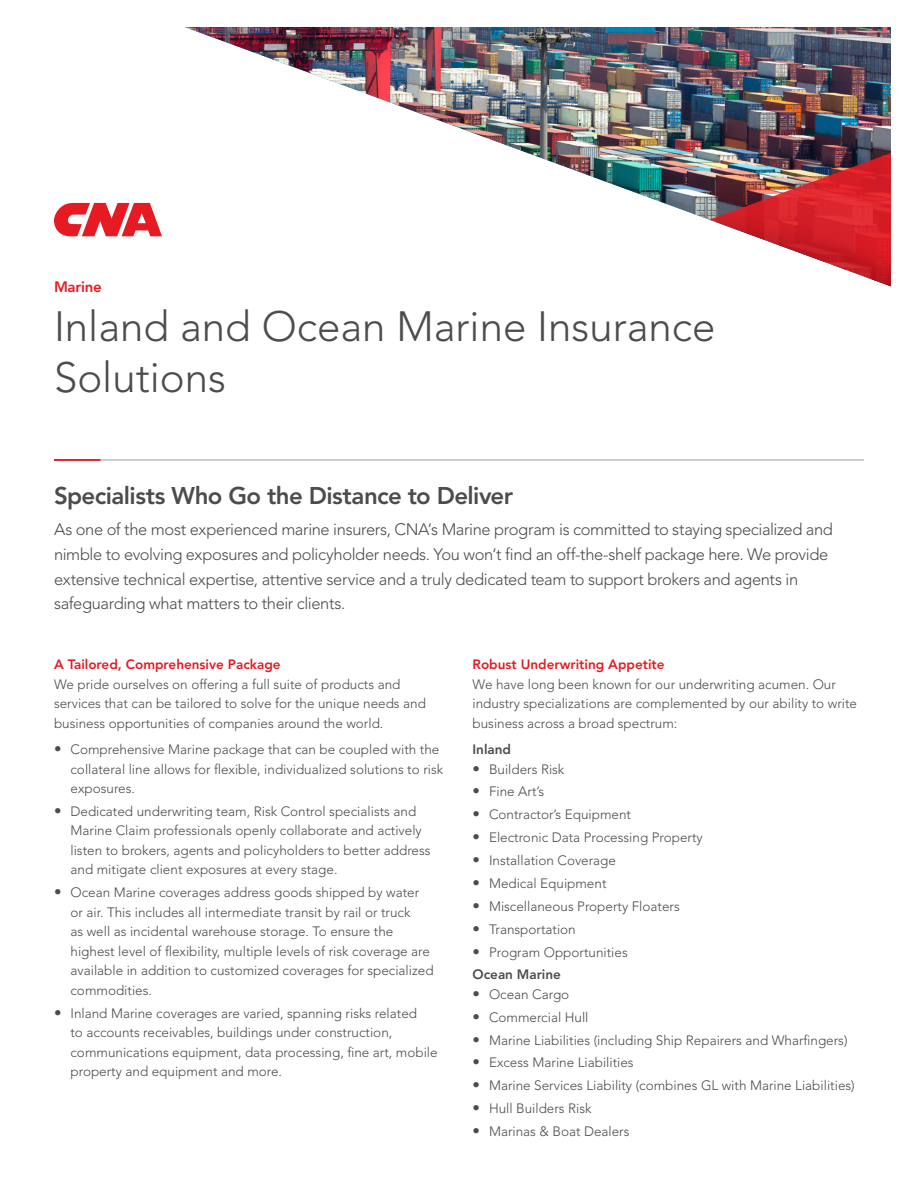
<style>
.page{position:relative;width:918px;height:1188px;background:#fff}
.page>*{position:absolute;margin:0;border:0;box-sizing:border-box;transform-origin:0 0}
.Sell_Sheet_Headline{font:300 42px/51px "Avenir LT Std";color:#4b4c4d}
.Sell_Sheet_Section_T{font:800 24px "Avenir LT Std";letter-spacing:-.025em;color:#4b4c4d}
.Sell_Sheet_Section_I{font:300 16.5px/24.6px "Avenir LT Std";letter-spacing:-.025em;color:#4b4c4d}
.Sell_Sheet_Section_T-2{font:800 15px "Avenir LT Std";letter-spacing:-.015em;color:#e51a23}
.Sell_Sheet_Body_-_9p{font:300 13.5px/19.5px "Avenir LT Std";color:#4b4c4d}
.Sell_Sheet_Section_S{font:800 13.5px "Avenir LT Std";color:#e51a23}
.Sell_Sheet_Section_S-2{font:800 13.5px "Avenir LT Std";color:#4b4c4d}
.s1{font-weight:800;font-size:15px}
</style>
<div class="page">
<img style="left:184px;top:27px;width:707px;height:193px">
<img style="left:710px;top:153px;width:181px;height:133px">
<svg style="left:54px;top:203px;width:108px;height:33px"></svg>
<hr style="left:54px;top:460px;width:810px;height:1px;background:#a0a1a5">
<hr style="left:54px;top:459px;width:46px;height:2px;background:#e51a23">
<p class="Sell_Sheet_Section_T-2" style="left:54px;top:278px;width:49px">Marine</p>
<p class="Sell_Sheet_Headline" style="left:54px;top:301px;width:663px">Inland and Ocean Marine Insurance<br>Solutions</p>
<p class="Sell_Sheet_Section_T" style="left:54px;top:482px;width:461px">Specialists Who Go the Distance to Deliver</p>
<p class="Sell_Sheet_Section_I" style="left:54px;top:518px;width:781px">As one of the most experienced marine insurers, CNA’s Marine program is committed to staying specialized and nimble to evolving exposures and policyholder needs. You won’t find an off-the-shelf package here. We provide extensive technical expertise, attentive service and a truly dedicated team to support brokers and agents in safeguarding what matters to their clients.</p>
<p class="Sell_Sheet_Section_S" style="left:54px;top:657px;width:228px">A Tailored, Comprehensive Package</p>
<p class="Sell_Sheet_Body_-_9p" style="left:54px;top:674px;width:373px">We pride ourselves on offering a full suite of products and services that can be tailored to solve for the unique needs and business opportunities of companies around the world.</p>
<p class="Sell_Sheet_Body_-_9p" style="left:70px;top:740px;width:374px;text-indent:-16px"><span class="s1">•</span> Comprehensive Marine package that can be coupled with the collateral line allows for flexible, individualized solutions to risk exposures.</p>
<p class="Sell_Sheet_Body_-_9p" style="left:70px;top:802px;width:362px;text-indent:-16px"><span class="s1">•</span> Dedicated underwriting team, Risk Control specialists and Marine Claim professionals openly collaborate and actively listen to brokers, agents and policyholders to better address and mitigate client exposures at every stage.</p>
<p class="Sell_Sheet_Body_-_9p" style="left:70px;top:883px;width:365px;text-indent:-16px"><span class="s1">•</span> Ocean Marine coverages address goods shipped by water or air. This includes all intermediate transit by rail or truck<br>as well as incidental warehouse storage. To ensure the highest level of flexibility, multiple levels of risk coverage are available in addition to customized coverages for specialized commodities.</p>
<p class="Sell_Sheet_Body_-_9p" style="left:70px;top:1003px;width:369px;text-indent:-16px"><span class="s1">•</span> Inland Marine coverages are varied, spanning risks related<br>to accounts receivables, buildings under construction, communications equipment, data processing, fine art, mobile property and equipment and more.</p>
<p class="Sell_Sheet_Section_S" style="left:472px;top:657px;width:194px">Robust Underwriting Appetite</p>
<p class="Sell_Sheet_Body_-_9p" style="left:472px;top:674px;width:386px">We have long been known for our underwriting acumen. Our industry specializations are complemented by our ability to write business across a broad spectrum:</p>
<p class="Sell_Sheet_Section_S-2" style="left:472px;top:741px;width:40px">Inland</p>
<p class="Sell_Sheet_Body_-_9p" style="left:472px;top:759px;width:93px"><span class="s1">•</span> Builders Risk</p>
<p class="Sell_Sheet_Body_-_9p" style="left:472px;top:782px;width:73px"><span class="s1">•</span> Fine Art’s</p>
<p class="Sell_Sheet_Body_-_9p" style="left:472px;top:805px;width:160px"><span class="s1">•</span> Contractor’s Equipment</p>
<p class="Sell_Sheet_Body_-_9p" style="left:472px;top:828px;width:232px"><span class="s1">•</span> Electronic Data Processing Property</p>
<p class="Sell_Sheet_Body_-_9p" style="left:472px;top:851px;width:145px"><span class="s1">•</span> Installation Coverage</p>
<p class="Sell_Sheet_Body_-_9p" style="left:472px;top:874px;width:136px"><span class="s1">•</span> Medical Equipment</p>
<p class="Sell_Sheet_Body_-_9p" style="left:472px;top:896px;width:209px"><span class="s1">•</span> Miscellaneous Property Floaters</p>
<p class="Sell_Sheet_Body_-_9p" style="left:472px;top:919px;width:105px"><span class="s1">•</span> Transportation</p>
<p class="Sell_Sheet_Body_-_9p" style="left:472px;top:942px;width:157px"><span class="s1">•</span> Program Opportunities</p>
<p class="Sell_Sheet_Section_S-2" style="left:472px;top:967px;width:90px">Ocean Marine</p>
<p class="Sell_Sheet_Body_-_9p" style="left:472px;top:985px;width:98px"><span class="s1">•</span> Ocean Cargo</p>
<p class="Sell_Sheet_Body_-_9p" style="left:472px;top:1007px;width:118px"><span class="s1">•</span> Commercial Hull</p>
<p class="Sell_Sheet_Body_-_9p" style="left:472px;top:1030px;width:377px"><span class="s1">•</span> Marine Liabilities (including Ship Repairers and Wharfingers)</p>
<p class="Sell_Sheet_Body_-_9p" style="left:472px;top:1053px;width:163px"><span class="s1">•</span> Excess Marine Liabilities</p>
<p class="Sell_Sheet_Body_-_9p" style="left:472px;top:1076px;width:384px"><span class="s1">•</span> Marine Services Liability (combines GL with Marine Liabilities)</p>
<p class="Sell_Sheet_Body_-_9p" style="left:472px;top:1099px;width:121px"><span class="s1">•</span> Hull Builders Risk</p>
<p class="Sell_Sheet_Body_-_9p" style="left:472px;top:1122px;width:159px"><span class="s1">•</span> Marinas &amp; Boat Dealers</p>
</div>
